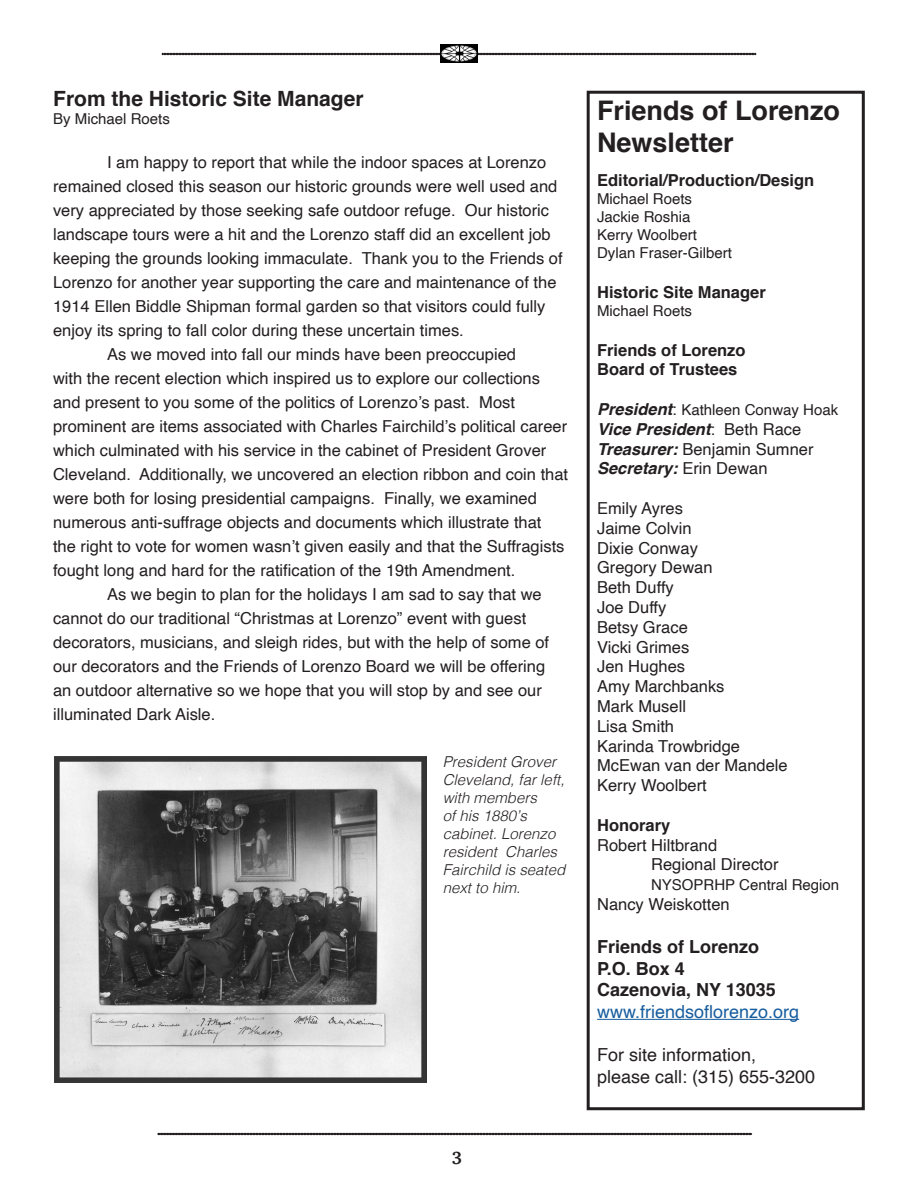
<style>
.page{position:relative;width:918px;height:1188px;background:#fff}
.page>*{position:absolute;margin:0;border:0;box-sizing:border-box;transform-origin:0 0}
.t1{font:700 27px "Helvetica";color:#231f20}
.t2{font:700 21px "Helvetica";color:#231f20}
.t3{font:18px "Helvetica";color:#231f20}
.t4{font:700 18px "Helvetica";color:#231f20}
.t5{font:18px "Helvetica";color:#175d9e}
.t6{font:700 18px "Charter";color:#231f20}
.t7{font:16.5px/24px "Helvetica";color:#231f20}
.t8{font:700 16.5px "Helvetica";color:#231f20}
.t9{font:italic 700 16.5px "Helvetica";color:#231f20}
.t10{font:15px "Helvetica";color:#231f20}
.t11{font:italic 300 15px/18px "Helvetica";color:#231f20}
.s1{font-weight:700;font-style:italic;font-size:16.5px}
.s2{font-size:16.5px}
.s3{font-weight:400;font-style:normal}
.s4{font-weight:700;font-style:italic}
</style>
<div class="page">
<svg style="left:162px;top:53px;width:594px;height:2px"></svg>
<svg style="left:158px;top:1133px;width:594px;height:2px"></svg>
<img style="left:441px;top:44px;width:36px;height:18px">
<hr style="left:597px;top:1019px;width:202px;height:1px;background:#175d9e">
<div style="left:587px;top:91px;width:278px;height:1019px;border:3px solid #231f20"></div>
<img style="left:54px;top:756px;width:372px;height:326px">
<p class="t2" style="left:53px;top:82px;width:312px">From the Historic Site Manager</p>
<p class="t10" style="left:53px;top:108px;width:118px">By Michael Roets</p>
<p class="t7" style="left:53px;top:151px;width:511px;text-indent:54px">I am happy to report that while the indoor spaces at Lorenzo remained closed this season our historic grounds were well used and very appreciated by those seeking safe outdoor refuge. Our historic landscape tours were a hit and the Lorenzo staff did an excellent job keeping the grounds looking immaculate. Thank you to the Friends of Lorenzo for another year supporting the care and maintenance of the 1914 Ellen Biddle Shipman formal garden so that visitors could fully enjoy its spring to fall color during these uncertain times.</p>
<p class="t7" style="left:53px;top:343px;width:517px;text-indent:54px">As we moved into fall our minds have been preoccupied<br>with the recent election which inspired us to explore our collections and present to you some of the politics of Lorenzo’s past. Most prominent are items associated with Charles Fairchild’s political career which culminated with his service in the cabinet of President Grover Cleveland. Additionally, we uncovered an election ribbon and coin that were both for losing presidential campaigns. Finally, we examined numerous anti-suffrage objects and documents which illustrate that the right to vote for women wasn’t given easily and that the Suffragists fought long and hard for the ratification of the 19th Amendment.</p>
<p class="t7" style="left:53px;top:583px;width:498px;text-indent:54px">As we begin to plan for the holidays I am sad to say that we cannot do our traditional “Christmas at Lorenzo” event with guest decorators, musicians, and sleigh rides, but with the help of some of our decorators and the Friends of Lorenzo Board we will be offering an outdoor alternative so we hope that you will stop by and see our illuminated Dark Aisle.</p>
<p class="t11" style="left:443px;top:752px;width:124px">President Grover<br>Cleveland, far left, with members<br>of his 1880’s cabinet. Lorenzo resident Charles<br>Fairchild is seated next to him.</p>
<p class="t6" style="left:452px;top:1142px;width:12px">3</p>
<p class="t1" style="left:597px;top:89px;width:245px">Friends of Lorenzo</p>
<p class="t1" style="left:597px;top:121px;width:138px">Newsletter</p>
<p class="t8" style="left:597px;top:167px;width:219px">Editorial/Production/Design</p>
<p class="t10" style="left:597px;top:188px;width:97px">Michael Roets</p>
<p class="t10" style="left:597px;top:206px;width:95px">Jackie Roshia</p>
<p class="t10" style="left:597px;top:224px;width:101px">Kerry Woolbert</p>
<p class="t10" style="left:597px;top:242px;width:137px">Dylan Fraser-Gilbert</p>
<p class="t8" style="left:597px;top:279px;width:170px">Historic Site Manager</p>
<p class="t10" style="left:597px;top:299px;width:97px">Michael Roets</p>
<p class="t8" style="left:597px;top:336px;width:150px">Friends of Lorenzo</p>
<p class="t8" style="left:597px;top:356px;width:142px">Board of Trustees</p>
<p class="t10" style="left:597px;top:398px;width:243px"><span class="s1">President</span><span class="s2">:</span> Kathleen Conway Hoak</p>
<p class="t9" style="left:597px;top:415px;width:206px">Vice President<span class="s3">: Beth Race</span></p>
<p class="t7" style="left:597px;top:437px;width:218px"><span class="s4">Treasurer:</span> Benjamin Sumner</p>
<p class="t9" style="left:597px;top:455px;width:172px">Secretary: <span class="s3">Erin Dewan</span></p>
<p class="t7" style="left:597px;top:497px;width:87px">Emily Ayres</p>
<p class="t7" style="left:597px;top:517px;width:96px">Jaime Colvin</p>
<p class="t7" style="left:597px;top:536px;width:102px">Dixie Conway</p>
<p class="t7" style="left:597px;top:556px;width:117px">Gregory Dewan</p>
<p class="t7" style="left:597px;top:576px;width:78px">Beth Duffy</p>
<p class="t7" style="left:597px;top:596px;width:71px">Joe Duffy</p>
<p class="t7" style="left:597px;top:616px;width:92px">Betsy Grace</p>
<p class="t7" style="left:597px;top:635px;width:94px">Vicki Grimes</p>
<p class="t7" style="left:597px;top:655px;width:90px">Jen Hughes</p>
<p class="t7" style="left:597px;top:675px;width:129px">Amy Marchbanks</p>
<p class="t7" style="left:597px;top:695px;width:90px">Mark Musell</p>
<p class="t7" style="left:597px;top:715px;width:79px">Lisa Smith</p>
<p class="t7" style="left:597px;top:734px;width:145px">Karinda Trowbridge</p>
<p class="t7" style="left:597px;top:754px;width:192px">McEwan van der Mandele</p>
<p class="t7" style="left:597px;top:774px;width:111px">Kerry Woolbert</p>
<p class="t8" style="left:597px;top:812px;width:75px">Honorary</p>
<p class="t7" style="left:597px;top:833px;width:122px">Robert Hiltbrand</p>
<p class="t7" style="left:651px;top:853px;width:129px">Regional Director</p>
<p class="t10" style="left:651px;top:873px;width:190px">NYSOPRHP Central Region</p>
<p class="t7" style="left:597px;top:893px;width:134px">Nancy Weiskotten</p>
<p class="t4" style="left:597px;top:932px;width:164px">Friends of Lorenzo</p>
<p class="t4" style="left:597px;top:954px;width:89px">P.O. Box 4</p>
<p class="t4" style="left:597px;top:976px;width:180px">Cazenovia, NY 13035</p>
<p class="t5" style="left:597px;top:998px;width:204px">www.friendsoflorenzo.org</p>
<p class="t3" style="left:597px;top:1041px;width:161px">For site information,</p>
<p class="t3" style="left:597px;top:1063px;width:220px">please call: (315) 655-3200</p>
</div>
